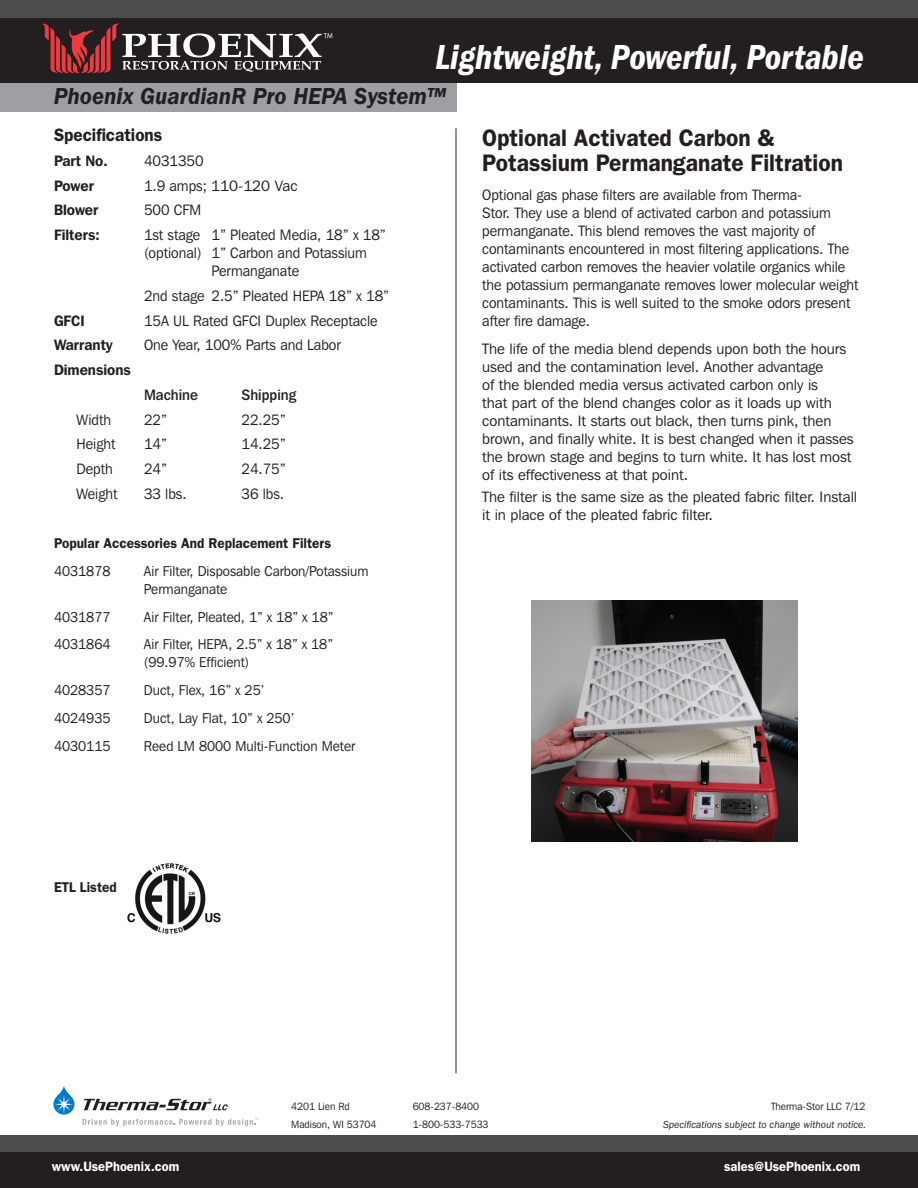
<style>
.page{position:relative;width:918px;height:1188px;background:#fff}
.page>*{position:absolute;margin:0;border:0;box-sizing:border-box;transform-origin:0 0}
.Front_Page_Tag_Line{font:italic 600 condensed 36px "Franklin Gothic";color:#fff}
.BP_title{font:600 24px/25.5px "Franklin Gothic";color:#231f20;scale:.95 1}
.Backpage_product_nam{font:italic 600 24px "Franklin Gothic";color:#231f20;scale:.95 1}
.Features{font:600 18px "Franklin Gothic";color:#231f20;scale:.95 1}
.body_text{font:15px/18px "Franklin Gothic IT Cby BT";color:#231f20}
.Body_text{font:15px/18px "Franklin Gothic IT Cby BT";color:#231f20;scale:.95 1}
.Spec__text_for_BP{font:15px "Franklin Gothic IT Cby BT";color:#231f20;scale:.95 1}
.Spec__text_for_BP-2{font:600 15px "Franklin Gothic IT Cby BT";color:#231f20;scale:.95 1}
.Spec__text_for_BP-3{font:500 15px "Franklin Gothic IT Cby BT";color:#231f20;scale:.95 1}
.Spec__text_for_BP-4{font:14.25px/18px "Franklin Gothic IT Cby BT";color:#231f20;scale:.95 1}
.Spec__text_for_BP-5{font:600 14.25px "Franklin Gothic";color:#231f20;scale:.95 1}
.Body_text-2{font:600 13.5px "Franklin Gothic";color:#fff;scale:.95 1}
.Body_text-3{font:10.5px "Franklin Gothic IT Cby BT";color:#231f20;scale:.95 1}
.Body_text-4{font:italic 10.5px "Franklin Gothic";color:#231f20;scale:.95 1}
</style>
<div class="page">
<div style="left:0;top:1149px;width:918px;height:39px;background:#231f20"></div>
<div style="left:0;top:1135px;width:918px;height:17px;background:#4b4c4d"></div>
<div style="left:0;top:83px;width:456px;height:29px;background:#9d9fa2"></div>
<svg style="left:53px;top:1086px;width:21px;height:29px"></svg>
<svg style="left:84px;top:1098px;width:144px;height:12px"></svg>
<svg style="left:83px;top:1118px;width:176px;height:8px"></svg>
<div style="left:0;top:15px;width:918px;height:68px;background:#231f20"></div>
<div style="left:0;top:0;width:918px;height:17px;background:#4b4c4d"></div>
<svg style="left:42px;top:23px;width:290px;height:50px"></svg>
<hr style="left:456px;top:128px;width:1px;height:945px;background:#231f20">
<img style="left:127px;top:863px;width:94px;height:71px">
<img style="left:531px;top:601px;width:266px;height:241px">
<p class="Front_Page_Tag_Line" style="left:435px;top:37px;width:430px">Lightweight, Powerful, Portable</p>
<p class="Backpage_product_nam" style="left:54px;top:82px;width:414px">Phoenix GuardianR Pro HEPA System™</p>
<p class="Features" style="left:54px;top:124px;width:116px">Specifications</p>
<p class="Spec__text_for_BP-2" style="left:54px;top:151px;width:58px">Part No.</p>
<p class="Spec__text_for_BP" style="left:144px;top:151px;width:64px">4031350</p>
<p class="Spec__text_for_BP-2" style="left:54px;top:176px;width:44px">Power</p>
<p class="Spec__text_for_BP" style="left:144px;top:176px;width:163px">1.9 amps; 110-120 Vac</p>
<p class="Spec__text_for_BP-2" style="left:54px;top:201px;width:48px">Blower</p>
<p class="Spec__text_for_BP" style="left:144px;top:201px;width:62px">500 CFM</p>
<p class="Spec__text_for_BP-2" style="left:54px;top:225px;width:50px">Filters:</p>
<p class="Spec__text_for_BP" style="left:144px;top:226px;width:256px">1st stage 1” Pleated Media, 18” x 18”</p>
<p class="Spec__text_for_BP" style="left:144px;top:244px;width:236px">(optional) 1” Carbon and Potassium</p>
<p class="Spec__text_for_BP" style="left:212px;top:262px;width:94px">Permanganate</p>
<p class="Spec__text_for_BP" style="left:144px;top:286px;width:260px">2nd stage 2.5” Pleated HEPA 18” x 18”</p>
<p class="Spec__text_for_BP-2" style="left:54px;top:311px;width:34px">GFCI</p>
<p class="Spec__text_for_BP" style="left:144px;top:311px;width:248px">15A UL Rated GFCI Duplex Receptacle</p>
<p class="Spec__text_for_BP-2" style="left:54px;top:336px;width:63px">Warranty</p>
<p class="Spec__text_for_BP" style="left:144px;top:336px;width:209px">One Year, 100% Parts and Labor</p>
<p class="Spec__text_for_BP-2" style="left:54px;top:360px;width:82px">Dimensions</p>
<p class="Spec__text_for_BP-3" style="left:144px;top:385px;width:58px">Machine</p>
<p class="Spec__text_for_BP-3" style="left:242px;top:385px;width:59px">Shipping</p>
<p class="Spec__text_for_BP" style="left:77px;top:410px;width:38px">Width</p>
<p class="Spec__text_for_BP" style="left:144px;top:410px;width:26px">22”</p>
<p class="Spec__text_for_BP" style="left:242px;top:410px;width:48px">22.25”</p>
<p class="Spec__text_for_BP" style="left:77px;top:435px;width:42px">Height</p>
<p class="Spec__text_for_BP" style="left:144px;top:435px;width:26px">14”</p>
<p class="Spec__text_for_BP" style="left:242px;top:435px;width:48px">14.25”</p>
<p class="Spec__text_for_BP" style="left:77px;top:460px;width:40px">Depth</p>
<p class="Spec__text_for_BP" style="left:144px;top:460px;width:26px">24”</p>
<p class="Spec__text_for_BP" style="left:242px;top:460px;width:48px">24.75”</p>
<p class="Spec__text_for_BP" style="left:77px;top:484px;width:45px">Weight</p>
<p class="Spec__text_for_BP" style="left:144px;top:484px;width:46px">33 lbs.</p>
<p class="Spec__text_for_BP" style="left:242px;top:484px;width:46px">36 lbs.</p>
<p class="Spec__text_for_BP-5" style="left:54px;top:535px;width:293px">Popular Accessories And Replacement Filters</p>
<p class="Spec__text_for_BP-4" style="left:54px;top:562px;width:61px">4031878</p>
<p class="Spec__text_for_BP-4" style="left:144px;top:562px;width:238px">Air Filter, Disposable Carbon/Potassium<br>Permanganate</p>
<p class="Spec__text_for_BP-4" style="left:54px;top:608px;width:61px">4031877</p>
<p class="Spec__text_for_BP-4" style="left:144px;top:608px;width:201px">Air Filter, Pleated, 1” x 18” x 18”</p>
<p class="Spec__text_for_BP-4" style="left:54px;top:635px;width:61px">4031864</p>
<p class="Spec__text_for_BP-4" style="left:144px;top:635px;width:200px">Air Filter, HEPA, 2.5” x 18” x 18” (99.97% Efficient)</p>
<p class="Spec__text_for_BP-4" style="left:54px;top:681px;width:61px">4028357</p>
<p class="Spec__text_for_BP-4" style="left:144px;top:681px;width:128px">Duct, Flex, 16” x 25’</p>
<p class="Spec__text_for_BP-4" style="left:54px;top:709px;width:61px">4024935</p>
<p class="Spec__text_for_BP-4" style="left:144px;top:709px;width:160px">Duct, Lay Flat, 10” x 250’</p>
<p class="Spec__text_for_BP-4" style="left:54px;top:736px;width:61px">4030115</p>
<p class="Spec__text_for_BP-4" style="left:144px;top:736px;width:224px">Reed LM 8000 Multi-Function Meter</p>
<p class="BP_title" style="left:482px;top:125px;width:381px">Optional Activated Carbon &amp;<br>Potassium Permanganate Filtration</p>
<p class="Body_text" style="left:482px;top:186px;width:397px">Optional gas phase filters are available from Therma-<br>Stor. They use a blend of activated carbon and potassium permanganate. This blend removes the vast majority of contaminants encountered in most filtering applications. The activated carbon removes the heavier volatile organics while the potassium permanganate removes lower molecular weight contaminants. This is well suited to the smoke odors present after fire damage.</p>
<p class="body_text" style="left:482px;top:339px;width:373px">The life of the media blend depends upon both the hours used and the contamination level. Another advantage<br>of the blended media versus activated carbon only is<br>that part of the blend changes color as it loads up with contaminants. It starts out black, then turns pink, then brown, and finally white. It is best changed when it passes the brown stage and begins to turn white. It has lost most of its effectiveness at that point.</p>
<p class="body_text" style="left:482px;top:488px;width:376px">The filter is the same size as the pleated fabric filter. Install it in place of the pleated fabric filter.</p>
<p class="Spec__text_for_BP-5" style="left:54px;top:879px;width:68px">ETL Listed</p>
<p class="Body_text-3" style="left:291px;top:1100px;width:63px">4201 Lien Rd</p>
<p class="Body_text-3" style="left:413px;top:1100px;width:71px">608-237-8400</p>
<p class="Body_text-3" style="left:291px;top:1117px;width:91px">Madison, WI 53704</p>
<p class="Body_text-3" style="left:413px;top:1117px;width:81px">1-800-533-7533</p>
<p class="Body_text-3" style="left:771px;top:1100px;width:101px">Therma-Stor LLC 7/12</p>
<p class="Body_text-4" style="left:663px;top:1119px;width:215px">Specifications subject to change without notice.</p>
<p class="Body_text-2" style="left:52px;top:1159px;width:136px">www.UsePhoenix.com</p>
<p class="Body_text-2" style="left:724px;top:1159px;width:145px">sales@UsePhoenix.com</p>
</div>
